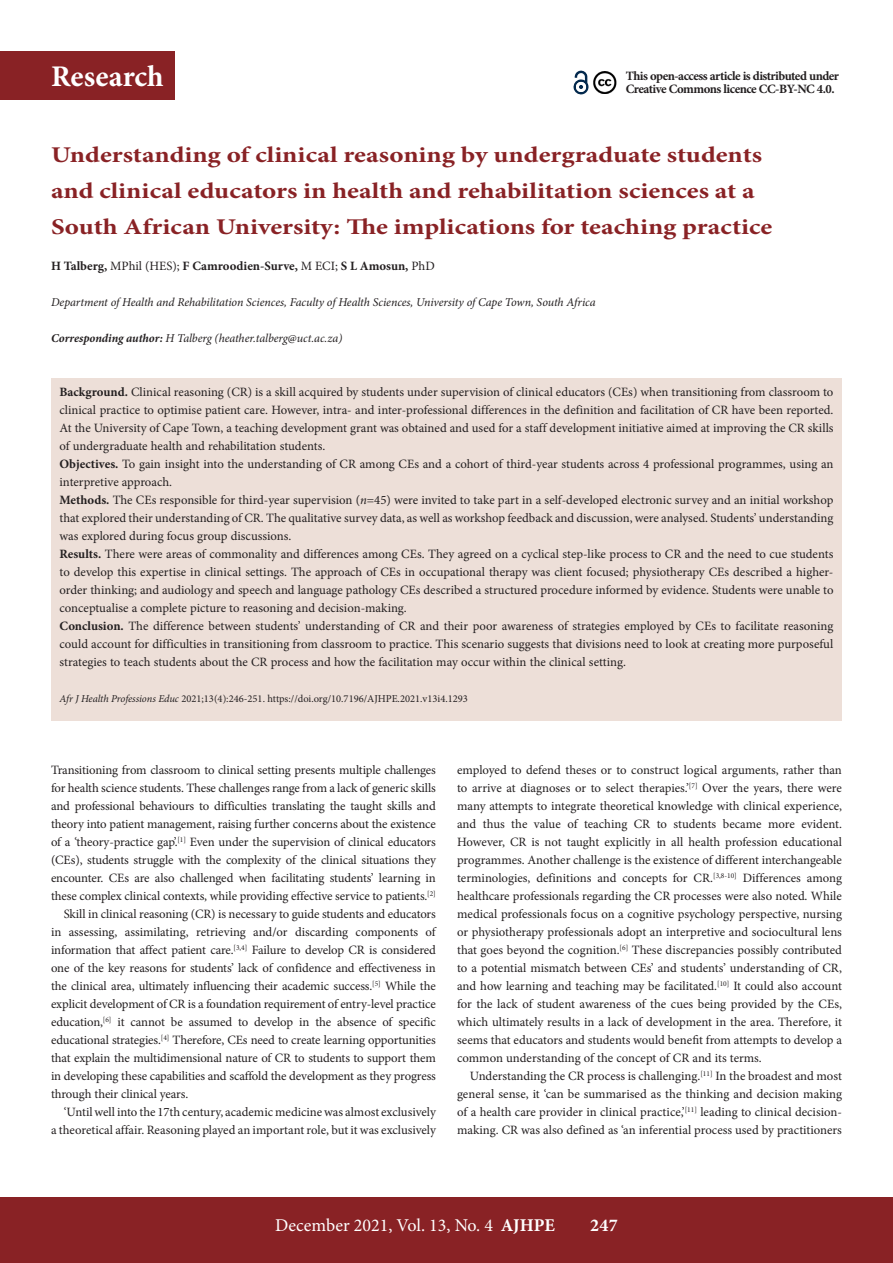
<style>
.page{position:relative;width:893px;height:1263px;background:#fff}
.page>*{position:absolute;margin:0;border:0;box-sizing:border-box;transform-origin:0 0}
.t1{font:700 30px "Minion Pro";color:#fff}
.A_HEAD{font:700 22.5px/36px "Minion Pro";color:#892225;scale:1.2 1}
.t2{font:18px "Minion Pro";color:#fff}
.t3{font:700 18px "Minion Pro";color:#fff}
.BODY_TEXT_1ST_PARAGR{font:12.75px/18px "Minion Pro";letter-spacing:-.005em;color:#231f20;text-align:justify}
.BODY_TEXT_INDENT{font:12.75px/18px "Minion Pro";letter-spacing:-.005em;color:#231f20;text-align:justify}
.BODY_TEXT_1ST_PARAGR-2{font:700 12.75px/13.5px "Minion Pro";letter-spacing:-.04em;color:#231f20}
.AUTHORS_NAME{font:700 12.75px "Minion Pro";color:#231f20}
.AUTHOR_DETAILS{font:italic 12px "Minion Pro";letter-spacing:-.005em;color:#231f20}
.CORRESPONDING_AUTHOR{font:italic 12px "Minion Pro";letter-spacing:-.005em;color:#231f20}
.CITELINE{font:10.5px "Minion Pro";color:#231f20}
.s1{font-weight:400}
.s2{font-weight:700}
.s3{font-style:italic}
</style>
<div class="page">
<div style="left:0;top:1197px;width:893px;height:66px;background:#892225"></div>
<div style="left:0;top:51px;width:174px;height:49px;background:#892225"></div>
<div style="left:51px;top:378px;width:791px;height:342px;background:#eddfd8"></div>
<svg style="left:573px;top:70px;width:16px;height:25px"></svg>
<img style="left:593px;top:71px;width:24px;height:23px">
<h1 class="t1" style="left:51px;top:56px;width:114px">Research</h1>
<p class="BODY_TEXT_1ST_PARAGR-2" style="left:626px;top:69px;width:215px">This open-access article is distributed under<br>Creative Commons licence CC-BY-NC 4.0.</p>
<h1 class="A_HEAD" style="left:51px;top:137px;width:603px">Understanding of clinical reasoning by undergraduate students and clinical educators in health and rehabilitation sciences at a<br>South African University: The implications for teaching practice</h1>
<p class="AUTHORS_NAME" style="left:51px;top:257px;width:385px">H Talberg, <span class="s1">MPhil (HES);</span> F Camroodien-Surve, <span class="s1">M ECI;</span> S L Amosun, <span class="s1">PhD</span></p>
<p class="AUTHOR_DETAILS" style="left:51px;top:294px;width:546px">Department of Health and Rehabilitation Sciences, Faculty of Health Sciences, University of Cape Town, South Africa</p>
<p class="CORRESPONDING_AUTHOR" style="left:51px;top:330px;width:293px"><span class="s2">Corresponding author:</span> H Talberg (heather.talberg@uct.ac.za)</p>
<p class="BODY_TEXT_1ST_PARAGR" style="left:60px;top:383px;width:775px"><span class="s2">Background.</span> Clinical reasoning (CR) is a skill acquired by students under supervision of clinical educators (CEs) when transitioning from classroom to clinical practice to optimise patient care. However, intra- and inter-professional differences in the definition and facilitation of CR have been reported.<br>At the University of Cape Town, a teaching development grant was obtained and used for a staff development initiative aimed at improving the CR skills of undergraduate health and rehabilitation students.</p>
<p class="BODY_TEXT_1ST_PARAGR" style="left:60px;top:455px;width:775px"><span class="s2">Objectives.</span> To gain insight into the understanding of CR among CEs and a cohort of third-year students across 4 professional programmes, using an interpretive approach.</p>
<p class="BODY_TEXT_1ST_PARAGR" style="left:60px;top:491px;width:775px"><span class="s2">Methods.</span> The CEs responsible for third-year supervision (<span class="s3">n</span>=45) were invited to take part in a self-developed electronic survey and an initial workshop that explored their understanding of CR. The qualitative survey data, as well as workshop feedback and discussion, were analysed. Students’ understanding was explored during focus group discussions.</p>
<p class="BODY_TEXT_1ST_PARAGR" style="left:60px;top:545px;width:775px"><span class="s2">Results.</span> There were areas of commonality and differences among CEs. They agreed on a cyclical step-like process to CR and the need to cue students to develop this expertise in clinical settings. The approach of CEs in occupational therapy was client focused; physiotherapy CEs described a higher&shy;order thinking; and audiology and speech and language pathology CEs described a structured procedure informed by evidence. Students were unable to conceptualise a complete picture to reasoning and decision-making.</p>
<p class="BODY_TEXT_1ST_PARAGR" style="left:60px;top:617px;width:775px"><span class="s2">Conclusion.</span> The difference between students’ understanding of CR and their poor awareness of strategies employed by CEs to facilitate reasoning could account for difficulties in transitioning from classroom to practice. This scenario suggests that divisions need to look at creating more purposeful strategies to teach students about the CR process and how the facilitation may occur within the clinical setting.</p>
<p class="CITELINE" style="left:60px;top:692px;width:410px"><span class="s3">Afr J Health Professions Educ</span> 2021;13(4):246-251. https://doi.org/10.7196/AJHPE.2021.v13i4.1293</p>
<p class="BODY_TEXT_1ST_PARAGR" style="left:51px;top:761px;width:386px">Transitioning from classroom to clinical setting presents multiple challenges for health science students. These challenges range from a lack of generic skills and professional behaviours to difficulties translating the taught skills and theory into patient management, raising further concerns about the existence of a ‘theory-practice gap’.<sup>[1]</sup> Even under the supervision of clinical educators (CEs), students struggle with the complexity of the clinical situations they encounter. CEs are also challenged when facilitating students’ learning in these complex clinical contexts, while providing effective service to patients.<sup>[2]</sup></p>
<p class="BODY_TEXT_INDENT" style="left:51px;top:905px;width:386px;text-indent:13px">Skill in clinical reasoning (CR) is necessary to guide students and educators in assessing, assimilating, retrieving and/or discarding components of information that affect patient care.<sup>[3,4]</sup> Failure to develop CR is considered one of the key reasons for students’ lack of confidence and effectiveness in the clinical area, ultimately influencing their academic success.<sup>[5]</sup> While the explicit development of CR is a foundation requirement of entry-level practice education,<sup>[6]</sup> it cannot be assumed to develop in the absence of specific educational strategies.<sup>[4]</sup> Therefore, CEs need to create learning opportunities that explain the multidimensional nature of CR to students to support them in developing these capabilities and scaffold the development as they progress through their clinical years.</p>
<p class="BODY_TEXT_INDENT" style="left:51px;top:1103px;width:386px;text-align:right">‘Until well into the 17th century, academic medicine was almost exclusively<br>a theoretical affair. Reasoning played an important role, but it was exclusively</p>
<p class="BODY_TEXT_INDENT" style="left:457px;top:761px;width:386px">employed to defend theses or to construct logical arguments, rather than to arrive at diagnoses or to select therapies.’<sup>[7]</sup> Over the years, there were many attempts to integrate theoretical knowledge with clinical experience, and thus the value of teaching CR to students became more evident.<br>However, CR is not taught explicitly in all health profession educational programmes. Another challenge is the existence of different interchangeable terminologies, definitions and concepts for CR.<sup>[3,8-10]</sup> Differences among healthcare professionals regarding the CR processes were also noted. While medical professionals focus on a cognitive psychology perspective, nursing or physiotherapy professionals adopt an interpretive and sociocultural lens that goes beyond the cognition.<sup>[6]</sup> These discrepancies possibly contributed to a potential mismatch between CEs’ and students’ understanding of CR, and how learning and teaching may be facilitated.<sup>[10]</sup> It could also account for the lack of student awareness of the cues being provided by the CEs, which ultimately results in a lack of development in the area. Therefore, it seems that educators and students would benefit from attempts to develop a common understanding of the concept of CR and its terms.</p>
<p class="BODY_TEXT_INDENT" style="left:457px;top:1067px;width:386px;text-indent:13px">Understanding the CR process is challenging.<sup>[11]</sup> In the broadest and most general sense, it ‘can be summarised as the thinking and decision making of a health care provider in clinical practice,’<sup>[11]</sup> leading to clinical decision&shy;making. CR was also defined as ‘an inferential process used by practitioners</p>
<h3 class="t2" style="left:275px;top:1213px;width:281px">December 2021, Vol. 13, No. 4 <span class="s2">AJHPE</span></h3>
<h3 class="t3" style="left:590px;top:1213px;width:29px">247</h3>
</div>
